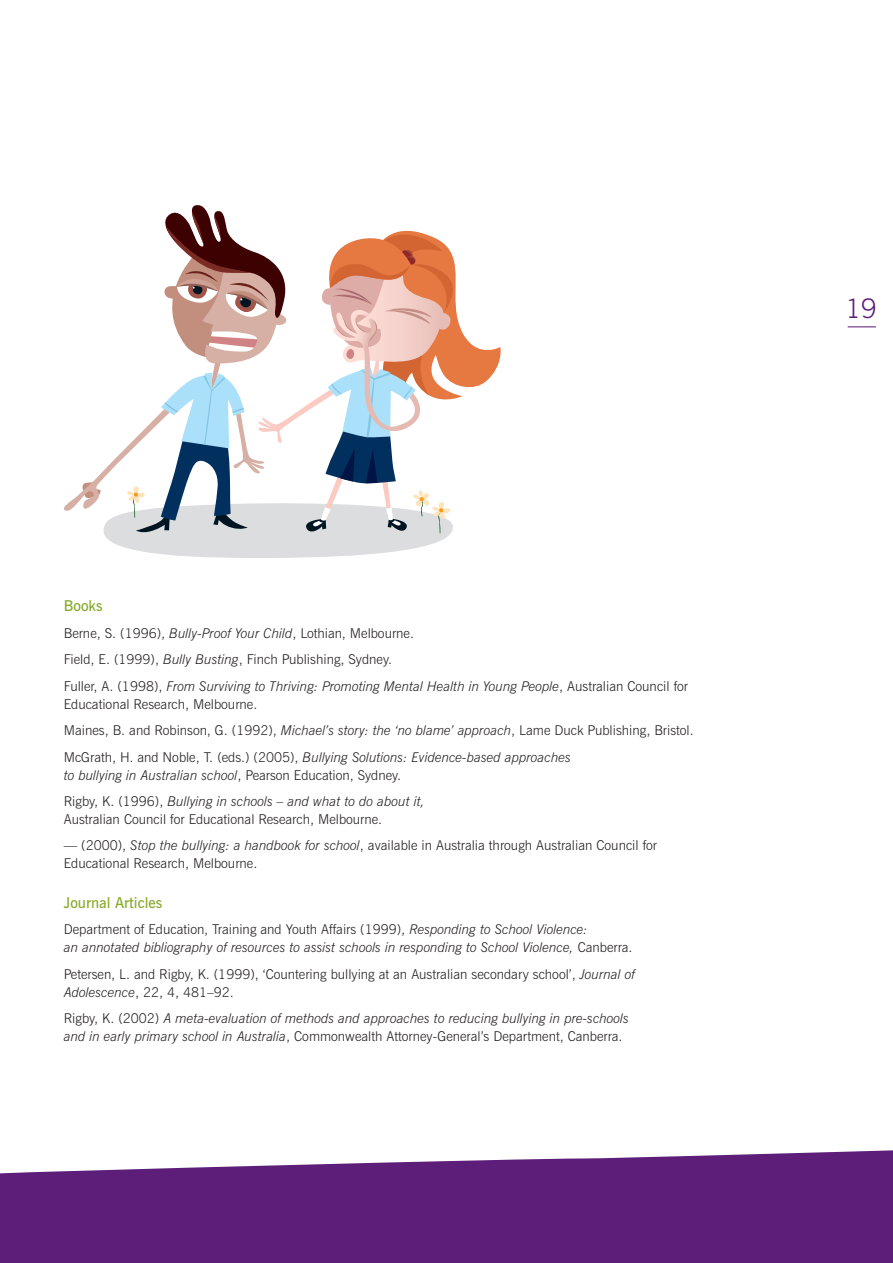
<style>
.page{position:relative;width:893px;height:1263px;background:#fff}
.page>*{position:absolute;margin:0;border:0;box-sizing:border-box;transform-origin:0 0}
.t1{font:300 27px "News Gothic BT";color:#5d1e79}
.t2{font:600 15px "News Gothic BT";color:#88ab2e}
.t3{font:300 13.5px/26.5px "News Gothic BT";color:#231f20}
.t4{font:italic 300 13.5px/18px "News Gothic BT";color:#231f20}
.s1{font-style:italic}
.s2{font-style:normal}
</style>
<div class="page">
<svg style="left:0;top:1150px;width:892px;height:113px;background:#6d3486"></svg>
<svg style="left:847px;top:326px;width:28px;height:1px"></svg>
<svg style="left:64px;top:205px;width:436px;height:353px"></svg>
<p class="t2" style="left:64px;top:600px;width:40px">Books</p>
<p class="t3" style="left:64px;top:621px;width:626px">Berne, S. (1996), <span class="s1">Bully-Proof Your Child</span>, Lothian, Melbourne.<br>Field, E. (1999), <span class="s1">Bully Busting</span>, Finch Publishing, Sydney.<br>Fuller, A. (1998), <span class="s1">From Surviving to Thriving: Promoting Mental Health in Young People</span>, Australian Council for</p>
<p class="t3" style="left:64px;top:692px;width:631px">Educational Research, Melbourne.<br>Maines, B. and Robinson, G. (1992), <span class="s1">Michael’s story: the ‘no blame’ approach</span>, Lame Duck Publishing, Bristol.<br>McGrath, H. and Noble, T. (eds.) (2005), <span class="s1">Bullying Solutions: Evidence-based approaches</span></p>
<p class="t4" style="left:64px;top:763px;width:362px;line-height:26.5px">to bullying in Australian school<span class="s2">, Pearson Education, Sydney.<br>Rigby, K. (1996),</span> Bullying in schools – and what to do about it,</p>
<p class="t3" style="left:64px;top:807px;width:320px">Australian Council for Educational Research, Melbourne.</p>
<p class="t3" style="left:64px;top:838px;width:595px;line-height:18px">— (2000), <span class="s1">Stop the bullying: a handbook for school</span>, available in Australia through Australian Council for<br>Educational Research, Melbourne.</p>
<p class="t2" style="left:64px;top:897px;width:100px">Journal Articles</p>
<p class="t4" style="left:64px;top:922px;width:570px"><span class="s2">Department of Education, Training and Youth Affairs (1999),</span> Responding to School Violence:<br>an annotated bibliography of resources to assist schools in responding to School Violence, <span class="s2">Canberra.</span></p>
<p class="t3" style="left:64px;top:966px;width:573px;line-height:18px">Petersen, L. and Rigby, K. (1999), ‘Countering bullying at an Australian secondary school’, <span class="s1">Journal of<br>Adolescence</span>, 22, 4, 481–92.</p>
<p class="t4" style="left:64px;top:1011px;width:566px"><span class="s2">Rigby, K. (2002)</span> A meta-evaluation of methods and approaches to reducing bullying in pre-schools and in early primary school in Australia<span class="s2">, Commonwealth Attorney-General’s Department, Canberra.</span></p>
<h1 class="t1" style="left:845px;top:299px;width:33px">19</h1>
</div>
